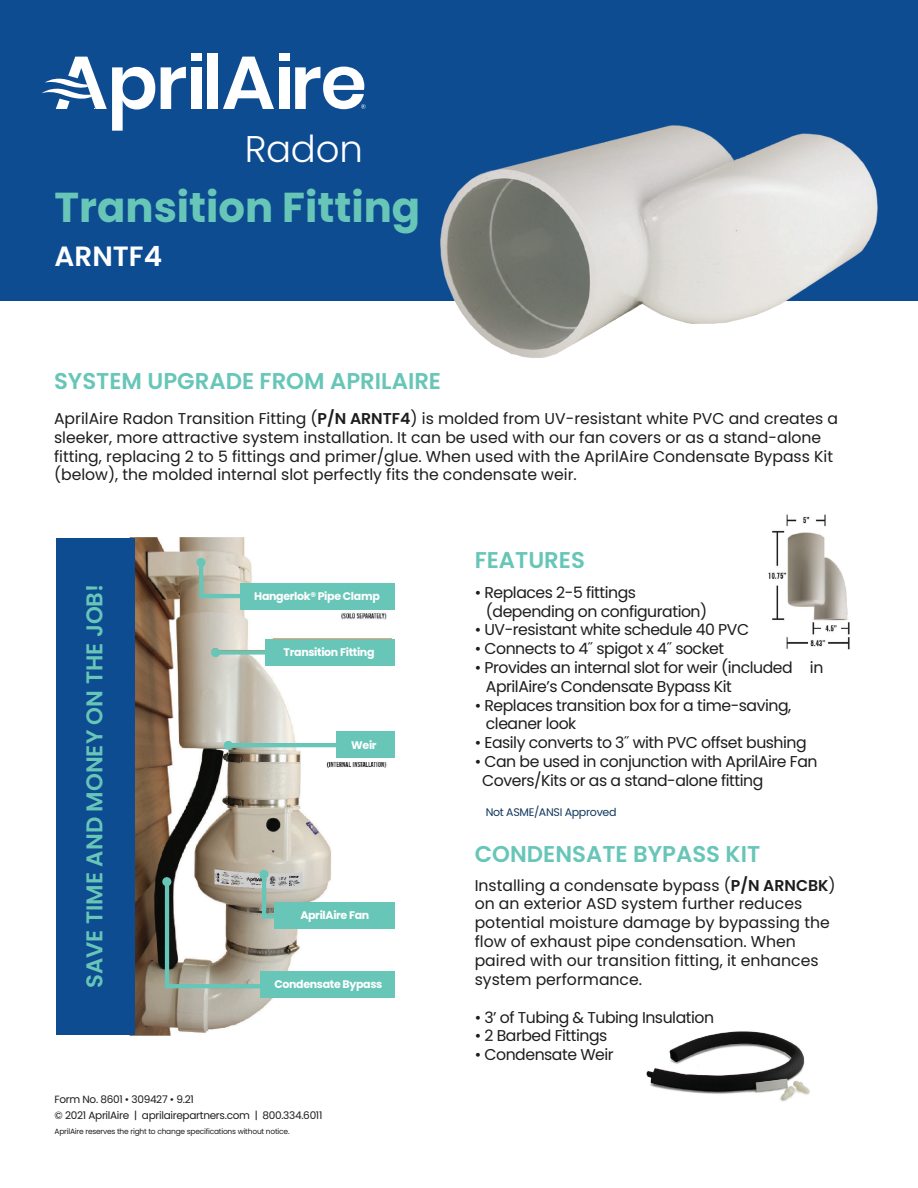
<style>
.page{position:relative;width:918px;height:1188px;background:#fff}
.page>*{position:absolute;margin:0;border:0;box-sizing:border-box;transform-origin:0 0}
.t1{font:700 41.85px "Poppins";color:#67c6b8}
.t2{font:300 37.2px "Poppins";letter-spacing:-.005em;color:#fff}
.t3{font:600 27.9px "Poppins";color:#fff}
.t4{font:600 22.8px "Poppins";color:#67c6b8}
.t5{font:15.6px/18.8px "Poppins";color:#1e1c1d}
.t6{font:15.6px/18.8px "Poppins";letter-spacing:-.03em;color:#1e1c1d}
.t7{font:700 10.95px "Poppins";letter-spacing:-.03em;color:#fff}
.t8{font:10.95px "Poppins";letter-spacing:-.03em;color:#10375c}
.t9{font:10.5px "Poppins";letter-spacing:-.03em;color:#211d1e}
.t10{font:10.5px "Poppins";letter-spacing:-.03em;color:#1f1d1e}
.t11{font:7.5px "Poppins";letter-spacing:-.03em;color:#211d1e}
.s1{font-weight:600}
</style>
<div class="page">
<div style="left:0;top:0;width:918px;height:301px;background:#0d4c91"></div>
<img style="left:646px;top:1031px;width:164px;height:71px">
<img style="left:129px;top:537px;width:266px;height:499px">
<svg style="left:163px;top:870px;width:205px;height:121px"></svg>
<div style="left:259px;top:870px;width:9px;height:9px;background:#67c6b8;border-radius:50%"></div>
<svg style="left:197px;top:558px;width:108px;height:42px"></svg>
<div style="left:196px;top:558px;width:10px;height:9px;background:#67c6b8;border-radius:50%"></div>
<hr style="left:228px;top:743px;width:122px;height:4px;background:#67c6b8">
<div style="left:224px;top:741px;width:9px;height:9px;background:#67c6b8;border-radius:50%"></div>
<div style="left:216px;top:650px;width:122px;height:5px;background:#67c6b8"></div>
<div style="left:211px;top:648px;width:9px;height:9px;background:#67c6b8;border-radius:50%"></div>
<div style="left:240px;top:583px;width:154px;height:27px;background:#67c6b8"></div>
<div style="left:265px;top:639px;width:129px;height:27px;background:#67c6b8"></div>
<div style="left:274px;top:902px;width:120px;height:27px;background:#67c6b8"></div>
<div style="left:260px;top:971px;width:135px;height:27px;background:#67c6b8"></div>
<div style="left:336px;top:731px;width:58px;height:27px;background:#67c6b8"></div>
<div style="left:56px;top:538px;width:78px;height:497px;background:#0d4c91"></div>
<img style="left:440px;top:125px;width:438px;height:233px">
<img style="left:768px;top:514px;width:82px;height:136px">
<svg style="left:223px;top:57px;width:51px;height:52px"></svg>
<svg style="left:161px;top:67px;width:25px;height:42px"></svg>
<div style="left:191px;top:67px;width:11px;height:42px;background:#fff"></div>
<div style="left:207px;top:53px;width:11px;height:56px;background:#fff"></div>
<div style="left:279px;top:67px;width:11px;height:42px;background:#fff"></div>
<div style="left:191px;top:53px;width:11px;height:8px;background:#fff"></div>
<div style="left:279px;top:53px;width:11px;height:8px;background:#fff"></div>
<svg style="left:295px;top:67px;width:71px;height:42px"></svg>
<svg style="left:42px;top:57px;width:113px;height:74px"></svg>
<h2 class="t2" style="left:245px;top:127px;width:120px">Radon</h2>
<h1 class="t1" style="left:55px;top:183px;width:367px">Transition Fitting</h1>
<h3 class="t3" style="left:55px;top:241px;width:109px">ARNTF4</h3>
<h3 class="t4" style="left:54px;top:368px;width:389px">SYSTEM UPGRADE FROM APRILAIRE</h3>
<p class="t5" style="left:54px;top:409px;width:786px">AprilAire Radon Transition Fitting (<span class="s1">P/N ARNTF4</span>) is molded from UV-resistant white PVC and creates a sleeker, more attractive system installation. It can be used with our fan covers or as a stand-alone fitting, replacing 2 to 5 fittings and primer/glue. When used with the AprilAire Condensate Bypass Kit (below), the molded internal slot perfectly fits the condensate weir.</p>
<h3 class="t4" style="left:81px;top:988px;width:406px;rotate:-90deg">SAVE TIME AND MONEY ON THE JOB!</h3>
<p class="t7" style="left:254px;top:590px;width:127px">Hangerlok® Pipe Clamp</p>
<p class="t7" style="left:284px;top:646px;width:92px">Transition Fitting</p>
<p class="t7" style="left:351px;top:738px;width:27px">Weir</p>
<p class="t7" style="left:300px;top:909px;width:71px">AprilAire Fan</p>
<p class="t7" style="left:274px;top:978px;width:110px">Condensate Bypass</p>
<p class="t10" style="left:55px;top:1093px;width:141px">Form No. 8601 • 309427 • 9.21</p>
<p class="t9" style="left:55px;top:1110px;width:269px">© 2021 AprilAire | aprilairepartners.com | 800.334.6011</p>
<p class="t11" style="left:55px;top:1127px;width:237px">AprilAire reserves the right to change specifications without notice.</p>
<h3 class="t4" style="left:475px;top:547px;width:112px">FEATURES</h3>
<p class="t6" style="left:486px;top:583px;width:223px;text-indent:-11px">• Replaces 2-5 fittings (depending on configuration)</p>
<p class="t6" style="left:475px;top:621px;width:276px">• UV-resistant white schedule 40 PVC</p>
<p class="t6" style="left:475px;top:639px;width:251px">• Connects to 4˝ spigot x 4˝ socket</p>
<p class="t6" style="left:486px;top:658px;width:339px;text-indent:-11px">• Provides an internal slot for weir (included in<br>AprilAire’s Condensate Bypass Kit</p>
<p class="t6" style="left:486px;top:696px;width:307px;text-indent:-11px">• Replaces transition box for a time-saving, cleaner look</p>
<p class="t6" style="left:475px;top:733px;width:334px">• Easily converts to 3˝ with PVC offset bushing</p>
<p class="t6" style="left:482px;top:752px;width:337px;text-indent:-7px">• Can be used in conjunction with AprilAire Fan<br>Covers/Kits or as a stand-alone fitting</p>
<p class="t8" style="left:486px;top:806px;width:132px">Not ASME/ANSI Approved</p>
<h3 class="t4" style="left:475px;top:841px;width:287px">CONDENSATE BYPASS KIT</h3>
<p class="t5" style="left:475px;top:876px;width:362px">Installing a condensate bypass (<span class="s1">P/N ARNCBK</span>) on an exterior ASD system further reduces potential moisture damage by bypassing the flow of exhaust pipe condensation. When paired with our transition fitting, it enhances system performance.</p>
<p class="t6" style="left:475px;top:1008px;width:241px">• 3’ of Tubing &amp; Tubing Insulation</p>
<p class="t6" style="left:475px;top:1027px;width:134px">• 2 Barbed Fittings</p>
<p class="t6" style="left:475px;top:1045px;width:140px">• Condensate Weir</p>
</div>
